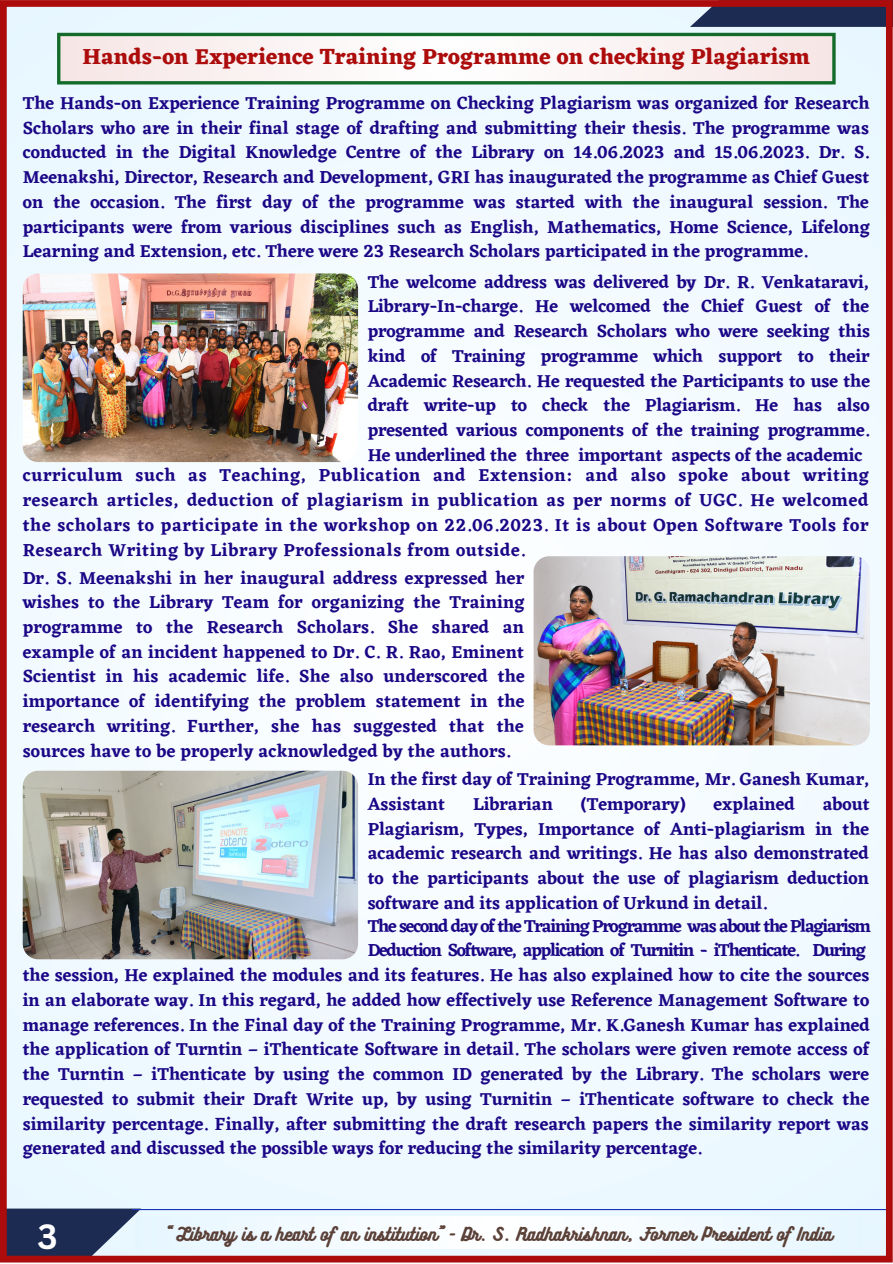
<style>
.page{position:relative;width:893px;height:1264px;background:#fff}
.page>*{position:absolute;margin:0;border:0;box-sizing:border-box;transform-origin:0 0}
.t1{font:700 34.05px "Canva Sans";color:#fff}
.t2{font:700 22.5px "Eczar";color:#ad0c0c}
.t3{font:600 18px/24.8px "Eczar";color:#1b0686;text-align:justify}
.t4{font:600 18px/24.8px "Eczar";letter-spacing:-.07em;color:#1b0686}
.t5{font:16.5px "Bukhari Script";color:#5b4138}
</style>
<div class="page">
<div style="left:0;top:0;width:892px;height:1262px;background:#f1faff"></div>
<svg style="left:7px;top:1208px;width:134px;height:47px;fill:#1c2b52"></svg>
<div style="left:690px;top:0;width:202px;height:27px;background:#1c2b52"></div>
<div style="left:136px;top:1216px;width:725px;height:32px;background:#f3fbff"></div>
<hr style="left:132px;top:1208px;width:758px;height:2px;background:#1836b2">
<div style="left:58px;top:34px;width:776px;height:49px;background:#faf2f2"></div>
<hr style="left:57px;top:36px;width:3px;height:45px;background:#136b29">
<hr style="left:832px;top:36px;width:3px;height:45px;background:#136b29">
<hr style="left:57px;top:33px;width:778px;height:3px;background:#136b29">
<hr style="left:57px;top:81px;width:778px;height:3px;background:#136b29">
<img style="left:23px;top:273px;width:335px;height:189px;border-radius:16px">
<img style="left:533px;top:556px;width:336px;height:189px;border-radius:16px">
<img style="left:23px;top:770px;width:335px;height:189px;border-radius:16px">
<div style="left:0;top:7px;width:7px;height:1248px;background:#ad0c0c"></div>
<div style="left:885px;top:7px;width:7px;height:1248px;background:#ad0c0c"></div>
<div style="left:0;top:0;width:892px;height:7px;background:#ad0c0c"></div>
<div style="left:0;top:1255px;width:892px;height:7px;background:#ad0c0c"></div>
<p class="t2" style="left:82px;top:43px;width:729px">Hands-on Experience Training Programme on checking Plagiarism</p>
<p class="t3" style="left:23px;top:90px;width:848px">The Hands-on Experience Training Programme on Checking Plagiarism was organized for Research Scholars who are in their final stage of drafting and submitting their thesis. The programme was conducted in the Digital Knowledge Centre of the Library on 14.06.2023 and 15.06.2023. Dr. S.<br>Meenakshi, Director, Research and Development, GRI has inaugurated the programme as Chief Guest on the occasion. The first day of the programme was started with the inaugural session. The participants were from various disciplines such as English, Mathematics, Home Science, Lifelong Learning and Extension, etc. There were 23 Research Scholars participated in the programme.</p>
<p class="t3" style="left:367px;top:269px;width:504px">The welcome address was delivered by Dr. R. Venkataravi, Library-In-charge. He welcomed the Chief Guest of the programme and Research Scholars who were seeking this kind of Training programme which support to their Academic Research. He requested the Participants to use the draft write-up to check the Plagiarism. He has also presented various components of the training programme.<br>He underlined the three important aspects of the academic</p>
<p class="t3" style="left:23px;top:463px;width:847px">curriculum such as Teaching, Publication and Extension: and also spoke about writing research articles, deduction of plagiarism in publication as per norms of UGC. He welcomed the scholars to participate in the workshop on 22.06.2023. It is about Open Software Tools for Research Writing by Library Professionals from outside.</p>
<p class="t3" style="left:23px;top:565px;width:503px">Dr. S. Meenakshi in her inaugural address expressed her wishes to the Library Team for organizing the Training programme to the Research Scholars. She shared an example of an incident happened to Dr. C. R. Rao, Eminent Scientist in his academic life. She also underscored the importance of identifying the problem statement in the research writing. Further, she has suggested that the sources have to be properly acknowledged by the authors.</p>
<p class="t3" style="left:367px;top:766px;width:503px">In the first day of Training Programme, Mr. Ganesh Kumar,<br>Assistant</p>
<p class="t3" style="left:473px;top:791px;width:81px">Librarian</p>
<p class="t3" style="left:581px;top:791px;width:106px">(Temporary)</p>
<p class="t3" style="left:713px;top:791px;width:83px">explained</p>
<p class="t3" style="left:367px;top:791px;width:503px;text-indent:455px">about Plagiarism, Types, Importance of Anti-plagiarism in the academic research and writings. He has also demonstrated to the participants about the use of plagiarism deduction software and its application of Urkund in detail.</p>
<p class="t4" style="left:367px;top:912px;width:505px">The second day of the Training Programme was about the Plagiarism<br>Deduction Software, application of Turnitin - iThenticate. During</p>
<p class="t3" style="left:23px;top:962px;width:848px">the session, He explained the modules and its features. He has also explained how to cite the sources in an elaborate way. In this regard, he added how effectively use Reference Management Software to manage references. In the Final day of the Training Programme, Mr. K.Ganesh Kumar has explained the application of Turntin – iThenticate Software in detail. The scholars were given remote access of the Turntin – iThenticate by using the common ID generated by the Library. The scholars were requested to submit their Draft Write up, by using Turnitin – iThenticate software to check the similarity percentage. Finally, after submitting the draft research papers the similarity report was generated and discussed the possible ways for reducing the similarity percentage.</p>
<p class="t1" style="left:38px;top:1212px;width:22px">3</p>
<p class="t5" style="left:165px;top:1223px;width:668px">“ Library is a heart of an institution” - Dr. S. Radhakrishnan, Former President of India</p>
</div>
